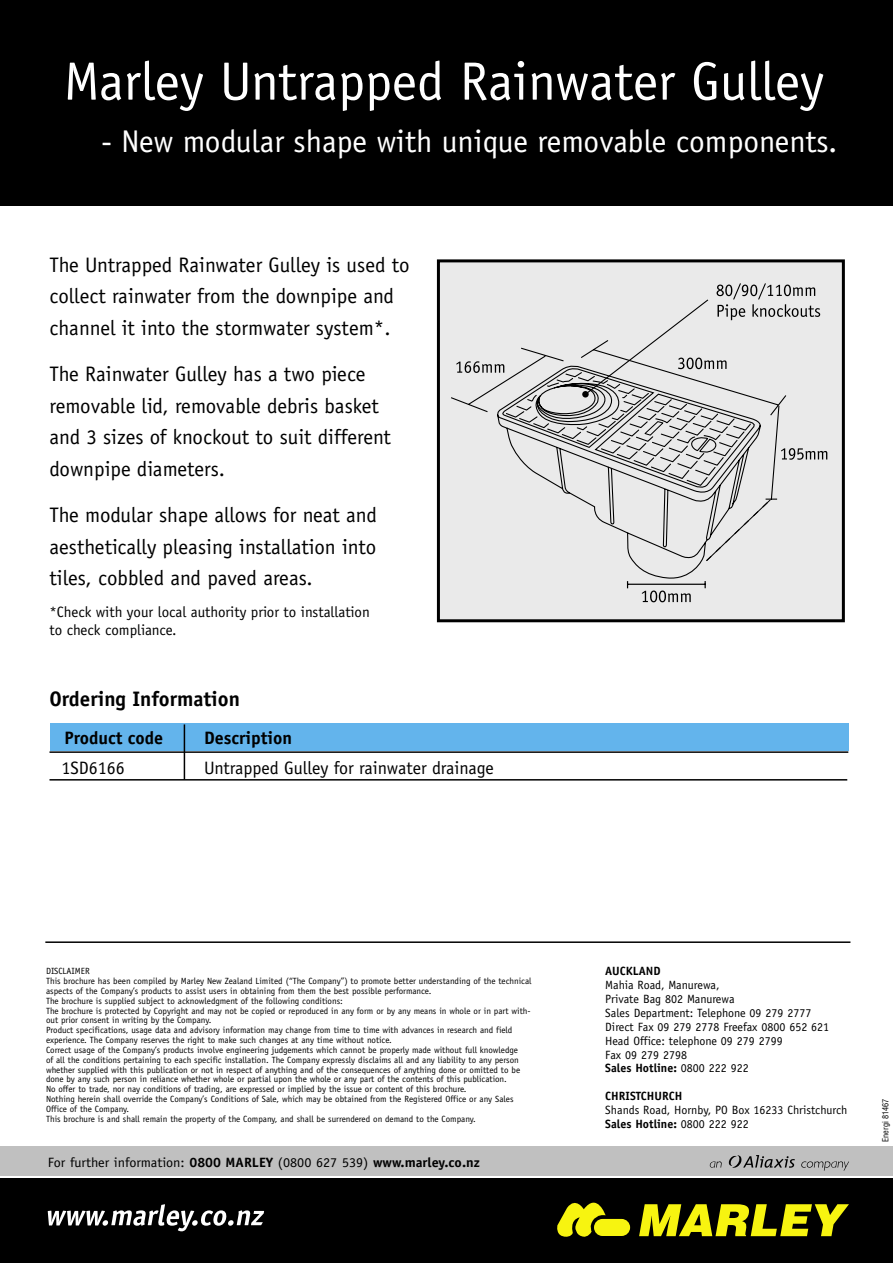
<style>
.page{position:relative;width:893px;height:1263px;background:#fff}
.page>*{position:absolute;margin:0;border:0;box-sizing:border-box;transform-origin:0 0}
.t1{font:54px "Officina Sans";color:#fff}
.t2{font:31.5px "Officina Sans";color:#fff}
.t3{font:21px/31.5px "Officina Sans";color:#000}
.t4{font:700 21px "Officina Sans";color:#000}
.t5{font:18px "Officina Sans";color:#000}
.t6{font:700 18px "Officina Sans";color:#000}
.t7{font:15px/18px "Officina Sans";color:#000}
.t8{font:13.5px "Officina Sans";color:#000;scale:1.05 1}
.t9{font:12px "Officina Sans";color:#000}
.t10{font:700 12px "Officina Sans";color:#000}
.t11{font:9px/9.9px "Officina Sans";color:#000}
.t12{font:condensed 8.25px "Helvetica";color:#000}
.s1{font-weight:700}
.s2{font-weight:400}
</style>
<div class="page">
<div style="left:0;top:1146px;width:893px;height:30px;background:#c0c0c0"></div>
<svg style="left:728px;top:1155px;width:67px;height:13px"></svg>
<svg style="left:801px;top:1161px;width:48px;height:9px"></svg>
<svg style="left:710px;top:1161px;width:12px;height:7px"></svg>
<div style="left:0;top:1178px;width:893px;height:85px;background:#000"></div>
<svg style="left:639px;top:1204px;width:210px;height:32px"></svg>
<div style="left:594px;top:1219px;width:36px;height:17px;background:#f7f410;border-radius:9px"></div>
<svg style="left:557px;top:1203px;width:49px;height:34px"></svg>
<svg style="left:48px;top:1204px;width:216px;height:27px"></svg>
<hr style="left:45px;top:941px;width:805px;height:2px;background:#000">
<div style="left:0;top:0;width:893px;height:206px;background:#000"></div>
<div style="left:50px;top:723px;width:798px;height:28px;background:#63b4ec"></div>
<hr style="left:49px;top:779px;width:798px;height:1px;background:#000">
<hr style="left:49px;top:751px;width:799px;height:2px;background:#000">
<hr style="left:184px;top:724px;width:1px;height:55px;background:#000">
<div style="left:438px;top:261px;width:405px;height:360px;background:#eaeaea"></div>
<hr style="left:628px;top:584px;width:77px;height:1px;background:#000">
<svg style="left:704px;top:581px;width:2px;height:7px"></svg>
<svg style="left:642px;top:590px;width:49px;height:12px"></svg>
<svg style="left:451px;top:283px;width:376px;height:279px"></svg>
<div style="left:437px;top:259px;width:408px;height:363px;border:3px solid #000"></div>
<p class="t1" style="left:64px;top:50px;width:762px">Marley Untrapped Rainwater Gulley</p>
<p class="t2" style="left:101px;top:123px;width:738px">- New modular shape with unique removable components.</p>
<p class="t3" style="left:49px;top:249px;width:362px">The Untrapped Rainwater Gulley is used to collect rainwater from the downpipe and channel it into the stormwater system*.</p>
<p class="t3" style="left:49px;top:358px;width:343px">The Rainwater Gulley has a two piece removable lid, removable debris basket and 3 sizes of knockout to suit different downpipe diameters.</p>
<p class="t3" style="left:49px;top:499px;width:329px;text-align:justify">The modular shape allows for neat and aesthetically pleasing installation into tiles, cobbled and paved areas.</p>
<p class="t7" style="left:49px;top:603px;width:322px">*Check with your local authority prior to installation to check compliance.</p>
<p class="t4" style="left:49px;top:686px;width:192px">Ordering Information</p>
<p class="t6" style="left:64px;top:727px;width:100px">Product code</p>
<p class="t6" style="left:204px;top:727px;width:90px">Description</p>
<p class="t5" style="left:62px;top:757px;width:65px">1SD6166</p>
<p class="t5" style="left:204px;top:757px;width:291px">Untrapped Gulley for rainwater drainage</p>
<p class="t11" style="left:46px;top:966px;width:45px">DISCLAIMER</p>
<p class="t11" style="left:46px;top:976px;width:487px">This brochure has been compiled by Marley New Zealand Limited (“The Company”) to promote better understanding of the technical aspects of the Company’s products to assist users in obtaining from them the best possible performance.</p>
<p class="t11" style="left:46px;top:996px;width:298px">The brochure is supplied subject to acknowledgment of the following conditions:</p>
<p class="t11" style="left:46px;top:1005px;width:486px">The brochure is protected by Copyright and may not be copied or reproduced in any form or by any means in whole or in part with&shy;out prior consent in writing by the Company.</p>
<p class="t11" style="left:46px;top:1025px;width:468px">Product specifications, usage data and advisory information may change from time to time with advances in research and field experience. The Company reserves the right to make such changes at any time without notice.</p>
<p class="t11" style="left:46px;top:1045px;width:476px">Correct usage of the Company’s products involve engineering judgements which cannot be properly made without full knowledge of all the conditions pertaining to each specific installation. The Company expressly disclaims all and any liability to any person whether supplied with this publication or not in respect of anything and of the consequences of anything done or omitted to be done by any such person in reliance whether whole or partial upon the whole or any part of the contents of this publication.</p>
<p class="t11" style="left:46px;top:1084px;width:422px">No offer to trade, nor nay conditions of trading, are expressed or implied by the issue or content of this brochure.</p>
<p class="t11" style="left:46px;top:1094px;width:469px">Nothing herein shall override the Company’s Conditions of Sale, which may be obtained from the Registered Office or any Sales<br>Office of the Company.</p>
<p class="t11" style="left:46px;top:1114px;width:431px">This brochure is and shall remain the property of the Company, and shall be surrendered on demand to the Company.</p>
<p class="t8" style="left:48px;top:1155px;width:413px">For further information: <span class="s1">0800 MARLEY</span> (0800 627 539) <span class="s1">www.marley.co.nz</span></p>
<p class="t10" style="left:605px;top:963px;width:57px">AUCKLAND</p>
<p class="t9" style="left:605px;top:977px;width:116px">Mahia Road, Manurewa,</p>
<p class="t9" style="left:605px;top:991px;width:131px">Private Bag 802 Manurewa</p>
<p class="t9" style="left:605px;top:1005px;width:208px">Sales Department: Telephone 09 279 2777</p>
<p class="t9" style="left:605px;top:1019px;width:225px">Direct Fax 09 279 2778 Freefax 0800 652 621</p>
<p class="t9" style="left:605px;top:1033px;width:179px">Head Office: telephone 09 279 2799</p>
<p class="t9" style="left:605px;top:1047px;width:83px">Fax 09 279 2798</p>
<p class="t10" style="left:605px;top:1061px;width:145px">Sales Hotline: <span class="s2">0800 222 922</span></p>
<p class="t10" style="left:605px;top:1089px;width:78px">CHRISTCHURCH</p>
<p class="t9" style="left:605px;top:1103px;width:244px">Shands Road, Hornby, PO Box 16233 Christchurch</p>
<p class="t10" style="left:605px;top:1117px;width:145px">Sales Hotline: <span class="s2">0800 222 922</span></p>
<p class="t12" style="left:880px;top:1142px;width:45px;rotate:-90deg">Energi 81467</p>
</div>
